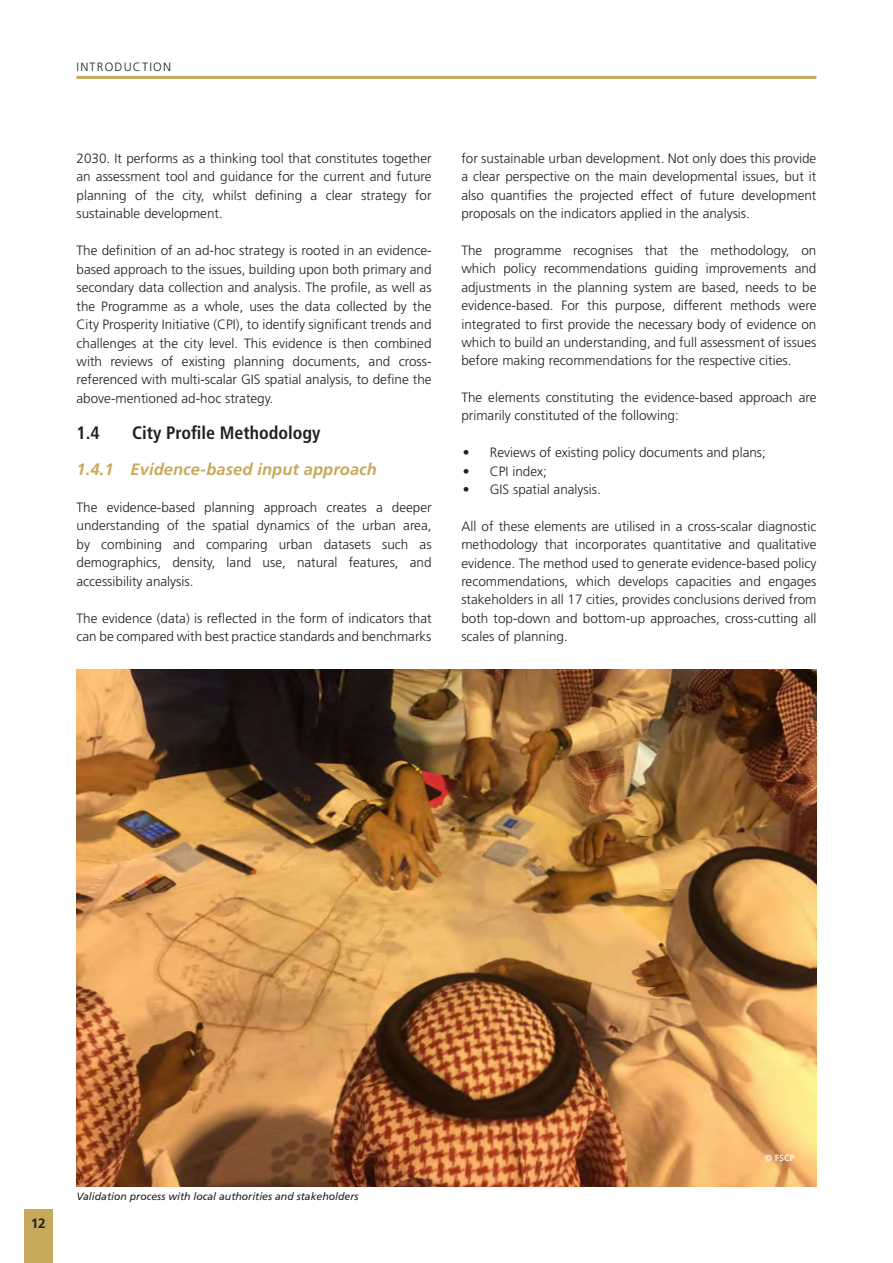
<style>
.page{position:relative;width:893px;height:1263px;background:#fff}
.page>*{position:absolute;margin:0;border:0;box-sizing:border-box;transform-origin:0 0}
.t1{font:700 condensed 18px "Frutiger LT Std";color:#231f20}
.t2{font:italic 700 16.5px "Frutiger LT Std";letter-spacing:.005em;color:#c6a95a}
.Body_Text{font:300 13.5px/18.5px "Frutiger LT Std";color:#231f20;text-align:justify}
.t3{font:700 13.5px "Frutiger LT Std";color:#231f20}
.t4{font:300 12px "Frutiger LT Std";letter-spacing:.1em;color:#231f20}
.t5{font:italic 10.5px "Frutiger LT Std";color:#231f20}
.t6{font:700 9px "Frutiger LT Std";color:#fff}
</style>
<div class="page">
<div style="left:24px;top:1209px;width:29px;height:54px;background:#c6a95a"></div>
<hr style="left:77px;top:76px;width:739px;height:3px;background:#c6a95a">
<img style="left:77px;top:669px;width:739px;height:517px">
<p class="t4" style="left:77px;top:61px;width:96px">INTRODUCTION</p>
<p class="Body_Text" style="left:77px;top:149px;width:357px">2030. It performs as a thinking tool that constitutes together an assessment tool and guidance for the current and future planning of the city, whilst defining a clear strategy for sustainable development.</p>
<p class="Body_Text" style="left:77px;top:242px;width:357px">The definition of an ad-hoc strategy is rooted in an evidence&shy;based approach to the issues, building upon both primary and secondary data collection and analysis. The profile, as well as the Programme as a whole, uses the data collected by the City Prosperity Initiative (CPI), to identify significant trends and challenges at the city level. This evidence is then combined with reviews of existing planning documents, and cross&shy;referenced with multi-scalar GIS spatial analysis, to define the above-mentioned ad-hoc strategy.</p>
<p class="t1" style="left:77px;top:422px;width:25px">1.4</p>
<p class="t1" style="left:132px;top:422px;width:190px">City Profile Methodology</p>
<p class="t2" style="left:77px;top:460px;width:302px">1.4.1 Evidence-based input approach</p>
<p class="Body_Text" style="left:77px;top:498px;width:357px">The evidence-based planning approach creates a deeper understanding of the spatial dynamics of the urban area, by combining and comparing urban datasets such as demographics, density, land use, natural features, and accessibility analysis.</p>
<p class="Body_Text" style="left:77px;top:609px;width:357px">The evidence (data) is reflected in the form of indicators that can be compared with best practice standards and benchmarks</p>
<p class="Body_Text" style="left:461px;top:149px;width:357px">for sustainable urban development. Not only does this provide a clear perspective on the main developmental issues, but it also quantifies the projected effect of future development proposals on the indicators applied in the analysis.</p>
<p class="Body_Text" style="left:461px;top:241px;width:357px">The programme recognises that the methodology, on which policy recommendations guiding improvements and adjustments in the planning system are based, needs to be evidence-based. For this purpose, different methods were integrated to first provide the necessary body of evidence on which to build an understanding, and full assessment of issues before making recommendations for the respective cities.</p>
<p class="Body_Text" style="left:461px;top:388px;width:357px">The elements constituting the evidence-based approach are primarily constituted of the following:</p>
<p class="Body_Text" style="left:463px;top:444px;width:305px">• Reviews of existing policy documents and plans;</p>
<p class="Body_Text" style="left:463px;top:462px;width:86px">• CPI index;</p>
<p class="Body_Text" style="left:463px;top:480px;width:139px">• GIS spatial analysis.</p>
<p class="Body_Text" style="left:461px;top:517px;width:357px">All of these elements are utilised in a cross-scalar diagnostic methodology that incorporates quantitative and qualitative evidence. The method used to generate evidence-based policy recommendations, which develops capacities and engages stakeholders in all 17 cities, provides conclusions derived from both top-down and bottom-up approaches, cross-cutting all scales of planning.</p>
<p class="t3" style="left:31px;top:1215px;width:17px">12</p>
<p class="t5" style="left:77px;top:1190px;width:284px">Validation process with local authorities and stakeholders</p>
<p class="t6" style="left:765px;top:1153px;width:31px">© FSCP</p>
</div>
